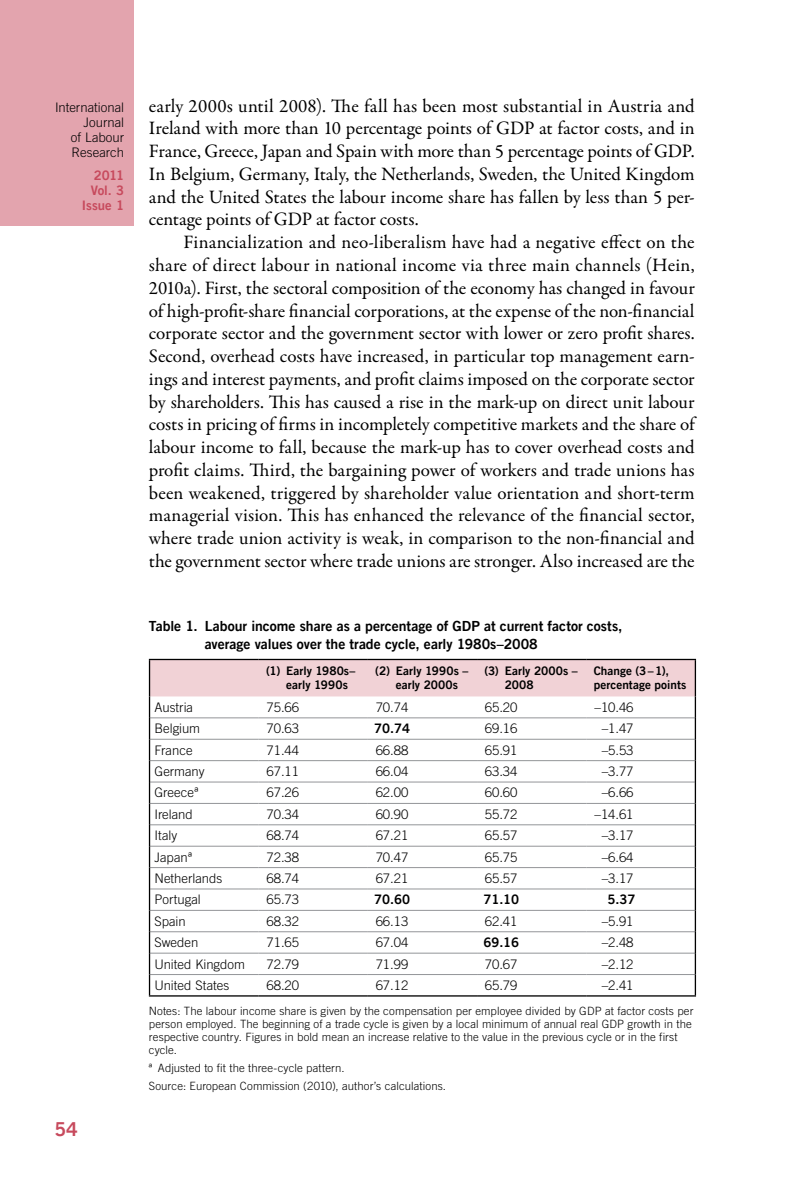
<style>
.page{position:relative;width:794px;height:1191px;background:#fff}
.page>*{position:absolute;margin:0;border:0;box-sizing:border-box;transform-origin:0 0}
.t1{font:19.25px "Trade Gothic LT Com Bd 2";color:#c74a5d}
.t2{font:19.07px/22.8px "Garamond Premr Pro";letter-spacing:-.005em;color:#000;text-align:justify}
.t3{font:14px/17.5px "Trade Gothic LT Com Bd 2";color:#000}
.t4{font:300 13.12px/15px "Trade Gothic LT Com";letter-spacing:-.005em;color:#000;text-align:right}
.t5{font:13.12px "Trade Gothic LT Com Bd 2";letter-spacing:-.005em;color:#000}
.t6{font:13.12px/15px "Trade Gothic LT Com Bd 2";letter-spacing:-.01em;color:#c74a5d;text-align:right}
.t7{font:11.9px/13.5px "Trade Gothic LT Com Bd 2";letter-spacing:.005em;color:#000}
.t8{font:300 11.38px/13.1px "Trade Gothic LT Com";letter-spacing:.01em;color:#000}
</style>
<div class="page">
<div style="left:0;top:0;width:134px;height:225px;background:#e3a4ae"></div>
<hr style="left:149px;top:995px;width:110px;height:1px;background:#000">
<hr style="left:259px;top:995px;width:109px;height:1px;background:#000">
<hr style="left:368px;top:995px;width:109px;height:1px;background:#000">
<hr style="left:477px;top:995px;width:109px;height:1px;background:#000">
<hr style="left:586px;top:995px;width:110px;height:1px;background:#000">
<hr style="left:694px;top:696px;width:2px;height:22px;background:#000">
<hr style="left:694px;top:718px;width:2px;height:21px;background:#000">
<hr style="left:694px;top:739px;width:2px;height:21px;background:#000">
<hr style="left:694px;top:760px;width:2px;height:22px;background:#000">
<hr style="left:694px;top:782px;width:2px;height:21px;background:#000">
<hr style="left:694px;top:803px;width:2px;height:22px;background:#000">
<hr style="left:694px;top:825px;width:2px;height:21px;background:#000">
<hr style="left:694px;top:846px;width:2px;height:21px;background:#000">
<hr style="left:694px;top:867px;width:2px;height:22px;background:#000">
<hr style="left:694px;top:889px;width:2px;height:21px;background:#000">
<hr style="left:694px;top:910px;width:2px;height:21px;background:#000">
<hr style="left:694px;top:931px;width:2px;height:22px;background:#000">
<hr style="left:694px;top:953px;width:2px;height:21px;background:#000">
<svg style="left:149px;top:660px;width:546px;height:335px"></svg>
<hr style="left:694px;top:974px;width:2px;height:21px;background:#000">
<hr style="left:149px;top:659px;width:110px;height:1px;background:#000">
<hr style="left:149px;top:660px;width:1px;height:36px;background:#000">
<hr style="left:259px;top:659px;width:109px;height:1px;background:#000">
<hr style="left:368px;top:659px;width:109px;height:1px;background:#000">
<hr style="left:477px;top:659px;width:109px;height:1px;background:#000">
<hr style="left:586px;top:659px;width:110px;height:1px;background:#000">
<hr style="left:694px;top:660px;width:2px;height:36px;background:#000">
<p class="t4" style="left:55px;top:99px;width:71px">International<br>Journal<br>of Labour<br>Research</p>
<p class="t6" style="left:82px;top:167px;width:44px">2011<br>Vol. 3<br>Issue 1</p>
<p class="t1" style="left:55px;top:1117px;width:25px">54</p>
<p class="t2" style="left:149px;top:95px;width:547px">early 2000s until 2008). The fall has been most substantial in Austria and Ireland with more than 10 percentage points of GDP at factor costs, and in France, Greece, Japan and Spain with more than 5 percentage points of GDP.<br>In Belgium, Germany, Italy, the Netherlands, Sweden, the United Kingdom and the United States the labour income share has fallen by less than 5 per&shy;centage points of GDP at factor costs.</p>
<p class="t2" style="left:149px;top:231px;width:547px;text-indent:35px">Financialization and neo-liberalism have had a negative effect on the share of direct labour in national income via three main channels (Hein, 2010a). First, the sectoral composition of the economy has changed in favour of high-profit-share financial corporations, at the expense of the non-financial corporate sector and the government sector with lower or zero profit shares.<br>Second, overhead costs have increased, in particular top management earn&shy;ings and interest payments, and profit claims imposed on the corporate sector by shareholders. This has caused a rise in the mark-up on direct unit labour costs in pricing of firms in incompletely competitive markets and the share of labour income to fall, because the mark-up has to cover overhead costs and profit claims. Third, the bargaining power of workers and trade unions has been weakened, triggered by shareholder value orientation and short-term managerial vision. This has enhanced the relevance of the financial sector, where trade union activity is weak, in comparison to the non-financial and the government sector where trade unions are stronger. Also increased are the</p>
<p class="t3" style="left:205px;top:617px;width:419px;text-indent:-56px">Table 1. Labour income share as a percentage of GDP at current factor costs, average values over the trade cycle, early 1980s–2008</p>
<p class="t7" style="left:286px;top:664px;width:71px;text-indent:-20px">(1) Early 1980s– early 1990s</p>
<p class="t7" style="left:396px;top:664px;width:74px;text-indent:-20px">(2) Early 1990s – early 2000s</p>
<p class="t7" style="left:505px;top:664px;width:75px;text-indent:-20px">(3) Early 2000s –<br>2008</p>
<p class="t7" style="left:593px;top:664px;width:94px">Change (3–1), percentage points</p>
<p class="t4" style="left:154px;top:699px;width:40px">Austria</p>
<p class="t4" style="left:266px;top:699px;width:34px">75.66</p>
<p class="t4" style="left:376px;top:699px;width:34px">70.74</p>
<p class="t4" style="left:485px;top:699px;width:34px">65.20</p>
<p class="t4" style="left:594px;top:699px;width:41px">–10.46</p>
<p class="t4" style="left:154px;top:721px;width:47px">Belgium</p>
<p class="t4" style="left:266px;top:721px;width:34px">70.63</p>
<p class="t5" style="left:374px;top:720px;width:37px">70.74</p>
<p class="t4" style="left:485px;top:721px;width:34px">69.16</p>
<p class="t4" style="left:602px;top:721px;width:33px">–1.47</p>
<p class="t4" style="left:154px;top:742px;width:40px">France</p>
<p class="t4" style="left:266px;top:742px;width:34px">71.44</p>
<p class="t4" style="left:376px;top:742px;width:34px">66.88</p>
<p class="t4" style="left:485px;top:742px;width:34px">65.91</p>
<p class="t4" style="left:602px;top:742px;width:33px">–5.53</p>
<p class="t4" style="left:154px;top:763px;width:52px">Germany</p>
<p class="t4" style="left:266px;top:763px;width:34px">67.11</p>
<p class="t4" style="left:376px;top:763px;width:34px">66.04</p>
<p class="t4" style="left:485px;top:763px;width:34px">63.34</p>
<p class="t4" style="left:602px;top:763px;width:33px">–3.77</p>
<p class="t4" style="left:154px;top:785px;width:46px">Greecea</p>
<p class="t4" style="left:266px;top:785px;width:34px">67.26</p>
<p class="t4" style="left:376px;top:785px;width:34px">62.00</p>
<p class="t4" style="left:485px;top:785px;width:34px">60.60</p>
<p class="t4" style="left:602px;top:785px;width:33px">–6.66</p>
<p class="t4" style="left:154px;top:806px;width:40px">Ireland</p>
<p class="t4" style="left:266px;top:806px;width:34px">70.34</p>
<p class="t4" style="left:376px;top:806px;width:34px">60.90</p>
<p class="t4" style="left:485px;top:806px;width:34px">55.72</p>
<p class="t4" style="left:594px;top:806px;width:41px">–14.61</p>
<p class="t4" style="left:154px;top:828px;width:24px">Italy</p>
<p class="t4" style="left:266px;top:828px;width:34px">68.74</p>
<p class="t4" style="left:376px;top:828px;width:34px">67.21</p>
<p class="t4" style="left:485px;top:828px;width:34px">65.57</p>
<p class="t4" style="left:602px;top:828px;width:33px">–3.17</p>
<p class="t4" style="left:154px;top:849px;width:39px">Japana</p>
<p class="t4" style="left:266px;top:849px;width:34px">72.38</p>
<p class="t4" style="left:376px;top:849px;width:34px">70.47</p>
<p class="t4" style="left:485px;top:849px;width:34px">65.75</p>
<p class="t4" style="left:602px;top:849px;width:33px">–6.64</p>
<p class="t4" style="left:154px;top:870px;width:69px">Netherlands</p>
<p class="t4" style="left:266px;top:870px;width:34px">68.74</p>
<p class="t4" style="left:376px;top:870px;width:34px">67.21</p>
<p class="t4" style="left:485px;top:870px;width:34px">65.57</p>
<p class="t4" style="left:602px;top:870px;width:33px">–3.17</p>
<p class="t4" style="left:154px;top:892px;width:48px">Portugal</p>
<p class="t4" style="left:266px;top:892px;width:34px">65.73</p>
<p class="t5" style="left:374px;top:891px;width:37px">70.60</p>
<p class="t5" style="left:483px;top:891px;width:37px">71.10</p>
<p class="t5" style="left:607px;top:891px;width:29px">5.37</p>
<p class="t4" style="left:154px;top:913px;width:33px">Spain</p>
<p class="t4" style="left:266px;top:913px;width:34px">68.32</p>
<p class="t4" style="left:376px;top:913px;width:34px">66.13</p>
<p class="t4" style="left:485px;top:913px;width:34px">62.41</p>
<p class="t4" style="left:602px;top:913px;width:33px">–5.91</p>
<p class="t4" style="left:154px;top:934px;width:45px">Sweden</p>
<p class="t4" style="left:266px;top:934px;width:34px">71.65</p>
<p class="t4" style="left:376px;top:934px;width:34px">67.04</p>
<p class="t5" style="left:483px;top:934px;width:37px">69.16</p>
<p class="t4" style="left:602px;top:934px;width:33px">–2.48</p>
<p class="t4" style="left:154px;top:956px;width:92px">United Kingdom</p>
<p class="t4" style="left:266px;top:956px;width:34px">72.79</p>
<p class="t4" style="left:376px;top:956px;width:34px">71.99</p>
<p class="t4" style="left:485px;top:956px;width:34px">70.67</p>
<p class="t4" style="left:602px;top:956px;width:33px">–2.12</p>
<p class="t4" style="left:154px;top:977px;width:76px">United States</p>
<p class="t4" style="left:266px;top:977px;width:34px">68.20</p>
<p class="t4" style="left:376px;top:977px;width:34px">67.12</p>
<p class="t4" style="left:485px;top:977px;width:34px">65.79</p>
<p class="t4" style="left:602px;top:977px;width:33px">–2.41</p>
<p class="t8" style="left:149px;top:1004px;width:546px">Notes: The labour income share is given by the compensation per employee divided by GDP at factor costs per person employed. The beginning of a trade cycle is given by a local minimum of annual real GDP growth in the respective country. Figures in bold mean an increase relative to the value in the previous cycle or in the first cycle.</p>
<p class="t8" style="left:149px;top:1059px;width:299px;line-height:18px">a Adjusted to fit the three-cycle pattern.<br>Source: European Commission (2010), author’s calculations.</p>
</div>
